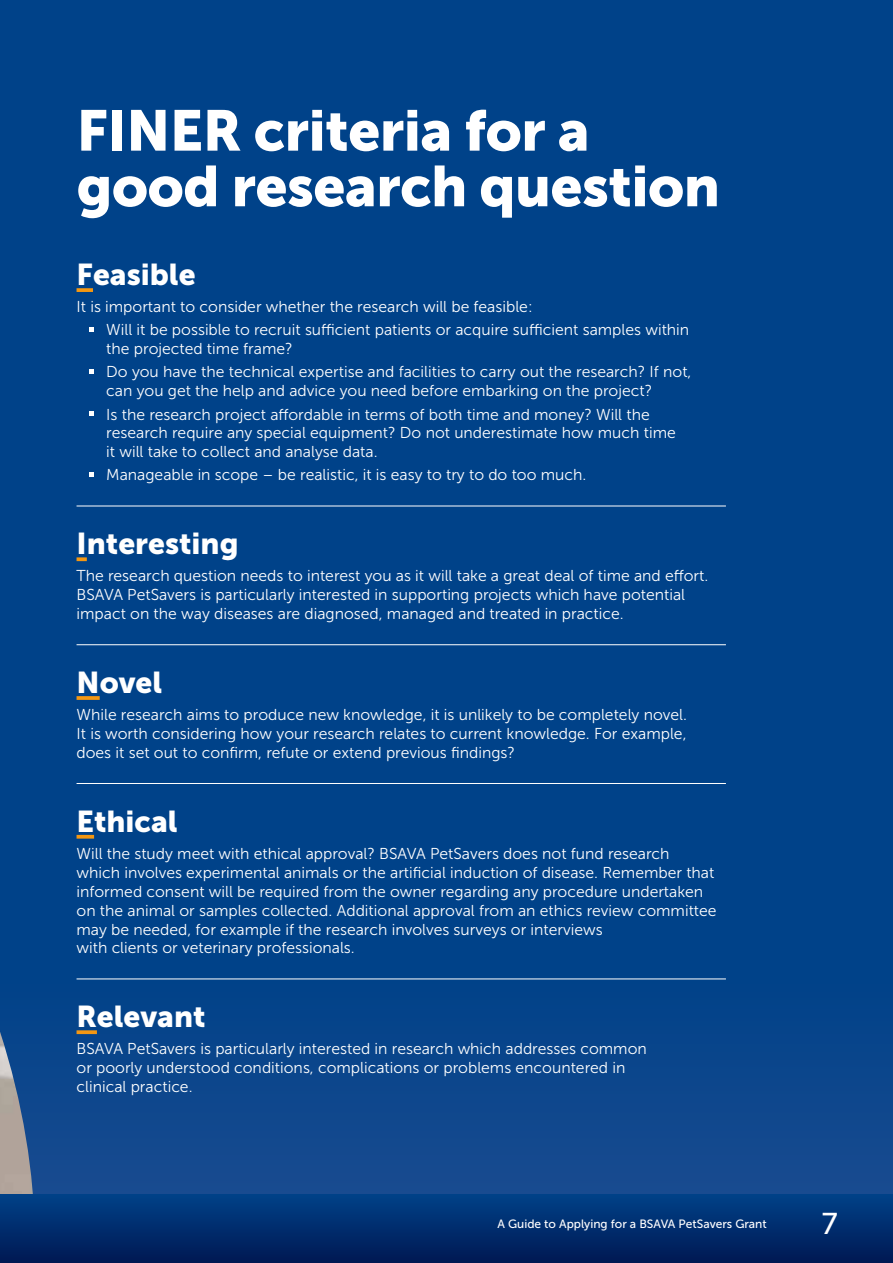
<style>
.page{position:relative;width:893px;height:1263px;background:#004289}
.page>*{position:absolute;margin:0;border:0;box-sizing:border-box;transform-origin:0 0}
.t1{font:57px/55.7px "Museo Sans 900";letter-spacing:-.01em;color:#fff}
.t2{font:30px "Museo Sans 900";color:#fff}
.t3{font:30px "Museo Sans 500";color:#fff}
.t4{font:15.75px/18.9px "Museo Sans 300";color:#fff}
.t5{font:12px "Museo Sans 500";color:#fff}
</style>
<div class="page">
<div style="left:0;top:976px;width:893px;height:287px;background:#0d468c"></div>
<svg style="left:0;top:976px;width:66px;height:218px"></svg>
<hr style="left:77px;top:506px;width:649px;height:1px;background:#fff">
<hr style="left:77px;top:644px;width:649px;height:1px;background:#fff">
<hr style="left:77px;top:783px;width:649px;height:1px;background:#fff">
<hr style="left:77px;top:978px;width:649px;height:1px;background:#fff">
<svg style="left:77px;top:288px;width:16px;height:4px"></svg>
<svg style="left:89px;top:327px;width:5px;height:4px"></svg>
<svg style="left:89px;top:369px;width:5px;height:4px"></svg>
<svg style="left:89px;top:411px;width:5px;height:4px"></svg>
<svg style="left:89px;top:472px;width:5px;height:4px"></svg>
<svg style="left:77px;top:557px;width:10px;height:4px"></svg>
<svg style="left:77px;top:696px;width:23px;height:4px"></svg>
<svg style="left:77px;top:835px;width:17px;height:4px"></svg>
<svg style="left:77px;top:1030px;width:20px;height:4px"></svg>
<img style="left:0;top:1032px;width:35px;height:162px">
<div style="left:0;top:1194px;width:893px;height:69px;background:linear-gradient(to bottom,#004188,#001852)"></div>
<h1 class="t1" style="left:77px;top:103px;width:645px">FINER criteria for a good research question</h1>
<h2 class="t2" style="left:77px;top:257px;width:121px">Feasible</h2>
<p class="t4" style="left:106px;top:295px;width:584px;line-height:23.1px;text-indent:-30px">It is important to consider whether the research will be feasible:<br>Will it be possible to recruit sufficient patients or acquire sufficient samples within</p>
<p class="t4" style="left:106px;top:337px;width:587px;line-height:23.1px">the projected time frame?<br>Do you have the technical expertise and facilities to carry out the research? If not,</p>
<p class="t4" style="left:106px;top:379px;width:547px;line-height:23.1px">can you get the help and advice you need before embarking on the project?<br>Is the research project affordable in terms of both time and money? Will the</p>
<p class="t4" style="left:106px;top:424px;width:571px">research require any special equipment? Do not underestimate how much time it will take to collect and analyse data.</p>
<p class="t4" style="left:106px;top:466px;width:482px">Manageable in scope – be realistic, it is easy to try to do too much.</p>
<h2 class="t2" style="left:77px;top:526px;width:164px">Interesting</h2>
<p class="t4" style="left:77px;top:567px;width:633px">The research question needs to interest you as it will take a great deal of time and effort.<br>BSAVA PetSavers is particularly interested in supporting projects which have potential impact on the way diseases are diagnosed, managed and treated in practice.</p>
<h2 class="t2" style="left:77px;top:665px;width:87px">Novel</h2>
<p class="t4" style="left:77px;top:705px;width:612px;text-align:justify">While research aims to produce new knowledge, it is unlikely to be completely novel.<br>It is worth considering how your research relates to current knowledge. For example, does it set out to confirm, refute or extend previous findings?</p>
<h2 class="t2" style="left:77px;top:804px;width:103px">Ethical</h2>
<p class="t4" style="left:77px;top:844px;width:642px">Will the study meet with ethical approval? BSAVA PetSavers does not fund research which involves experimental animals or the artificial induction of disease. Remember that informed consent will be required from the owner regarding any procedure undertaken on the animal or samples collected. Additional approval from an ethics review committee may be needed, for example if the research involves surveys or interviews<br>with clients or veterinary professionals.</p>
<h2 class="t2" style="left:77px;top:999px;width:131px">Relevant</h2>
<p class="t4" style="left:77px;top:1039px;width:572px">BSAVA PetSavers is particularly interested in research which addresses common or poorly understood conditions, complications or problems encountered in clinical practice.</p>
<p class="t5" style="left:497px;top:1217px;width:271px">A Guide to Applying for a BSAVA PetSavers Grant</p>
<h2 class="t3" style="left:822px;top:1207px;width:17px">7</h2>
</div>
